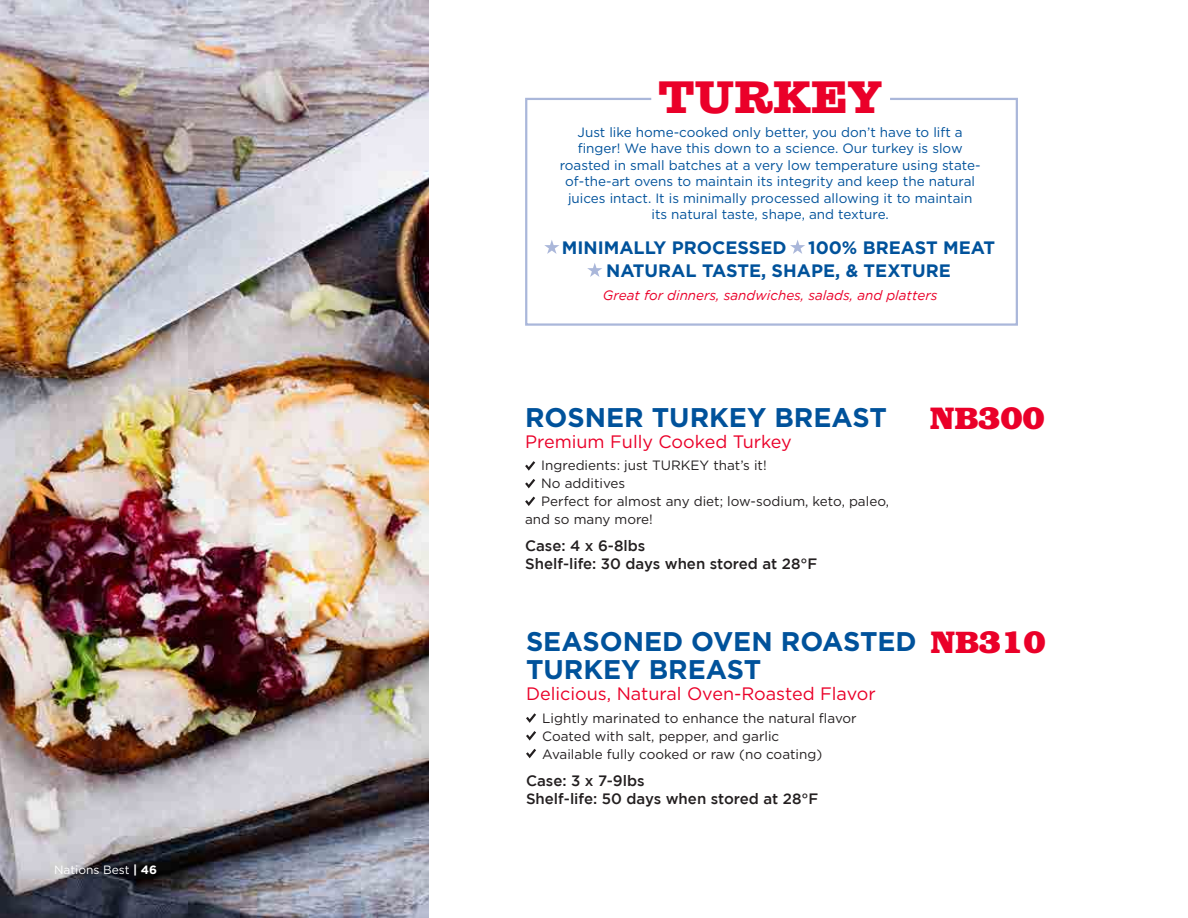
<style>
.page{position:relative;width:1188px;height:918px;background:#fff}
.page>*{position:absolute;margin:0;border:0;box-sizing:border-box;transform-origin:0 0}
.t1{font:800 45px "Sutro";color:#ea0029}
.t2{font:700 30px "BOO Kman Opti";letter-spacing:-.03em;color:#ea0029}
.t3{font:700 27px/28.5px "Gotham";color:#00529b}
.t4{font:700 18px/22.5px "Gotham";color:#00529b;text-align:center}
.t5{font:18px "Gotham";color:#ea0029}
.t6{font:500 15px/18px "Gotham";color:#231f20}
.t7{font:13.5px/16.5px "Gotham";color:#00529b;text-align:center}
.t8{font:13.5px/18px "Gotham";color:#231f20}
.t9{font:italic 13.5px "Gotham";color:#ea0029}
.t10{font:12px "Gotham";color:#fff}
.s1{font-weight:700}
</style>
<div class="page">
<img style="left:0;top:0;width:429px;height:918px">
<svg style="left:525px;top:97px;width:493px;height:229px"></svg>
<svg style="left:525px;top:461px;width:10px;height:10px"></svg>
<svg style="left:525px;top:479px;width:10px;height:9px"></svg>
<svg style="left:525px;top:497px;width:10px;height:9px"></svg>
<svg style="left:526px;top:713px;width:10px;height:10px"></svg>
<svg style="left:526px;top:731px;width:10px;height:10px"></svg>
<svg style="left:526px;top:749px;width:10px;height:9px"></svg>
<p class="t10" style="left:54px;top:862px;width:105px">Nations Best <span class="s1">| 46</span></p>
<h1 class="t1" style="left:658px;top:71px;width:226px">TURKEY</h1>
<p class="t7" style="left:560px;top:124px;width:422px">Just like home-cooked only better, you don’t have to lift a finger! We have this down to a science. Our turkey is slow roasted in small batches at a very low temperature using state&shy;of-the-art ovens to maintain its integrity and keep the natural juices intact. It is minimally processed allowing it to maintain its natural taste, shape, and texture.</p>
<h3 class="t4" style="left:562px;top:236px;width:435px">MINIMALLY PROCESSED 100% BREAST MEAT<br>NATURAL TASTE, SHAPE, &amp; TEXTURE</h3>
<p class="t9" style="left:603px;top:288px;width:336px">Great for dinners, sandwiches, salads, and platters</p>
<h3 class="t3" style="left:525px;top:403px;width:363px">ROSNER TURKEY BREAST</h3>
<h3 class="t5" style="left:525px;top:430px;width:268px">Premium Fully Cooked Turkey</h3>
<p class="t8" style="left:541px;top:456px;width:227px">Ingredients: just TURKEY that’s it!</p>
<p class="t8" style="left:541px;top:474px;width:85px">No additives</p>
<p class="t8" style="left:541px;top:492px;width:349px">Perfect for almost any diet; low-sodium, keto, paleo,</p>
<p class="t8" style="left:525px;top:510px;width:129px">and so many more!</p>
<p class="t6" style="left:525px;top:536px;width:294px">Case: 4 x 6-8lbs<br>Shelf-life: 30 days when stored at 28°F</p>
<h2 class="t2" style="left:929px;top:398px;width:117px">NB300</h2>
<h3 class="t3" style="left:526px;top:627px;width:392px">SEASONED OVEN ROASTED<br>TURKEY BREAST</h3>
<h3 class="t5" style="left:526px;top:682px;width:351px">Delicious, Natural Oven-Roasted Flavor</h3>
<p class="t8" style="left:542px;top:709px;width:316px">Lightly marinated to enhance the natural flavor<br>Coated with salt, pepper, and garlic<br>Available fully cooked or raw (no coating)</p>
<p class="t6" style="left:526px;top:771px;width:294px">Case: 3 x 7-9lbs<br>Shelf-life: 50 days when stored at 28°F</p>
<h2 class="t2" style="left:930px;top:622px;width:117px">NB310</h2>
</div>
